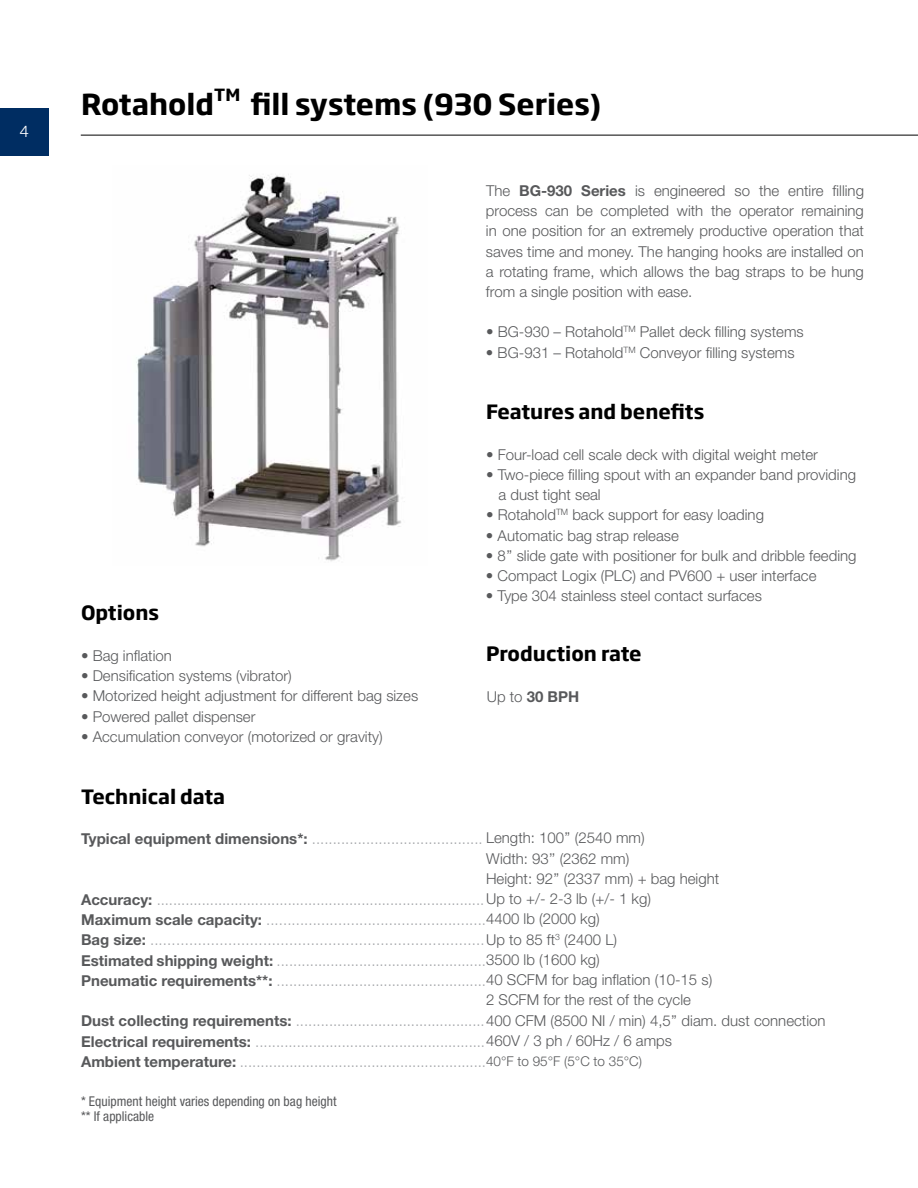
<style>
.page{position:relative;width:918px;height:1188px;background:#fff}
.page>*{position:absolute;margin:0;border:0;box-sizing:border-box;transform-origin:0 0}
.t1{font:700 28.5px "Soho Gothic Pro";color:#000}
.t2{font:700 19.5px "Soho Gothic Pro";color:#000}
.t3{font:300 15px/20.2px "Helvetica Neue LT Std";color:#a7a9ac}
.t4{font:300 15px/20.2px "Helvetica Neue LT Std";color:#58595b}
.t5{font:700 15px "Helvetica Neue LT Std";color:#58595b}
.t6{font:300 15px "Soho Gothic Pro";color:#fff}
.t7{font:condensed 13.5px/15px "Helvetica Neue LT Std";color:#58595b}
.t8{font:300 13.5px "Helvetica Neue LT Std";color:#58595b}
.s1{font-weight:700}
.s2{font-weight:300}
.s3{font-weight:700;color:#58595b}
.s4{color:#58595b}
</style>
<div class="page">
<div style="left:0;top:109px;width:49px;height:47px;background:#002d62"></div>
<img style="left:136px;top:174px;width:269px;height:387px">
<hr style="left:81px;top:135px;width:837px;height:1px;background:#000">
<p class="t6" style="left:20px;top:120px;width:11px">4</p>
<h1 class="t1" style="left:81px;top:82px;width:522px">Rotahold<sup>TM</sup> fill systems (930 Series)</h1>
<p class="t4" style="left:486px;top:180px;width:380px;text-align:justify">The <span class="s1">BG-930 Series</span> is engineered so the entire filling process can be completed with the operator remaining in one position for an extremely productive operation that saves time and money. The hanging hooks are installed on a rotating frame, which allows the bag straps to be hung from a single position with ease.</p>
<h2 class="t2" style="left:81px;top:598px;width:80px">Options</h2>
<p class="t4" style="left:81px;top:645px;width:92px">• Bag inflation</p>
<p class="t4" style="left:81px;top:665px;width:212px">• Densification systems (vibrator)</p>
<p class="t4" style="left:81px;top:686px;width:339px">• Motorized height adjustment for different bag sizes</p>
<p class="t4" style="left:81px;top:706px;width:176px">• Powered pallet dispenser</p>
<p class="t4" style="left:81px;top:726px;width:303px">• Accumulation conveyor (motorized or gravity)</p>
<h2 class="t2" style="left:81px;top:781px;width:146px">Technical data</h2>
<p class="t4" style="left:486px;top:322px;width:319px">• BG-930 – Rotahold<sup>TM</sup> Pallet deck filling systems</p>
<p class="t4" style="left:486px;top:342px;width:310px">• BG-931 – Rotahold<sup>TM</sup> Conveyor filling systems</p>
<h2 class="t2" style="left:486px;top:396px;width:220px">Features and benefits</h2>
<p class="t4" style="left:486px;top:444px;width:334px">• Four-load cell scale deck with digital weight meter</p>
<p class="t4" style="left:499px;top:464px;width:359px;text-indent:-13px">• Two-piece filling spout with an expander band providing a dust tight seal</p>
<p class="t4" style="left:486px;top:504px;width:280px">• Rotahold<sup>TM</sup> back support for easy loading</p>
<p class="t4" style="left:486px;top:525px;width:194px">• Automatic bag strap release</p>
<p class="t4" style="left:486px;top:545px;width:372px">• 8’’ slide gate with positioner for bulk and dribble feeding</p>
<p class="t4" style="left:486px;top:565px;width:332px">• Compact Logix (PLC) and PV600 + user interface</p>
<p class="t4" style="left:486px;top:585px;width:277px">• Type 304 stainless steel contact surfaces</p>
<h2 class="t2" style="left:486px;top:638px;width:157px">Production rate</h2>
<p class="t5" style="left:487px;top:687px;width:94px"><span class="s2">Up to</span> 30 BPH</p>
<p class="t3" style="left:81px;top:828px;width:565px"><span class="s3">Typical equipment dimensions*:</span> ......................................... <span class="s4">Length: 100’’ (2540 mm)</span></p>
<p class="t4" style="left:486px;top:848px;width:235px">Width: 93’’ (2362 mm)<br>Height: 92’’ (2337 mm) + bag height</p>
<p class="t3" style="left:81px;top:889px;width:633px"><span class="s3">Accuracy:</span> ................................................................................<span class="s4">Up to +/- 2-3 lb (+/- 1 kg)<br></span><span class="s3">Maximum scale capacity:</span> ....................................................<span class="s4">4400 lb (2000 kg)<br></span><span class="s3">Bag size:</span> .............................................................................<span class="s4">Up to 85 ft</span><sup>3</sup> <span class="s4">(2400 L)<br></span><span class="s3">Estimated shipping weight:</span> ...................................................<span class="s4">3500 lb (1600 kg)<br></span><span class="s3">Pneumatic requirements**:</span> ...................................................<span class="s4">40 SCFM for bag inflation (10-15 s)</span></p>
<p class="t3" style="left:81px;top:1011px;width:746px"><span class="s3">Dust collecting requirements:</span> ..............................................<span class="s4">400 CFM (8500 NI / min) 4,5’’ diam. dust connection<br></span><span class="s3">Electrical requirements:</span> ........................................................<span class="s4">460V / 3 ph / 60Hz / 6 amps<br></span><span class="s3">Ambient temperature:</span> ............................................................</p>
<p class="t4" style="left:486px;top:990px;width:206px">2 SCFM for the rest of the cycle</p>
<p class="t8" style="left:486px;top:1053px;width:157px">40°F to 95°F (5°C to 35°C)</p>
<p class="t7" style="left:81px;top:1094px;width:257px">* Equipment height varies depending on bag height ** If applicable</p>
</div>
